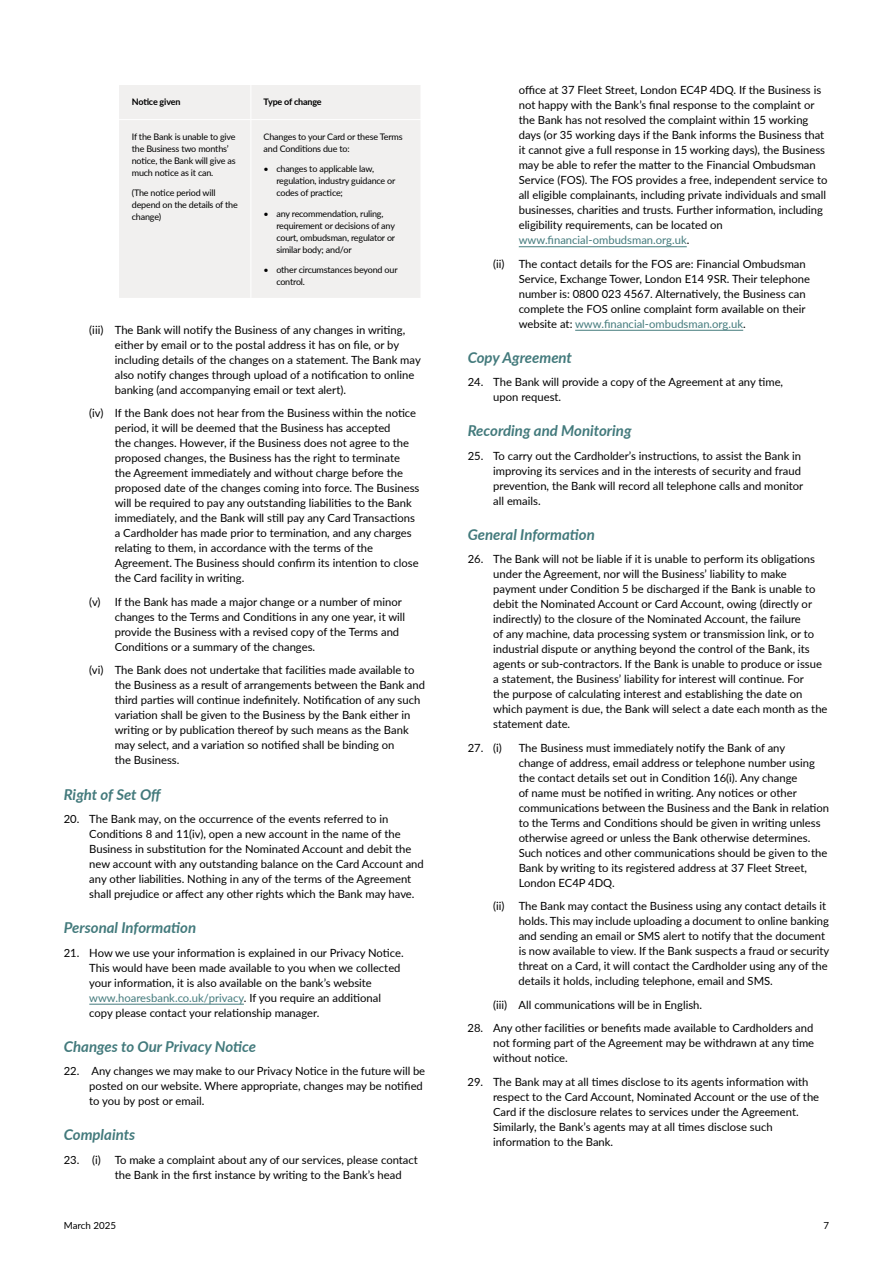
<style>
.page{position:relative;width:893px;height:1263px;background:#fff}
.page>*{position:absolute;margin:0;border:0;box-sizing:border-box;transform-origin:0 0}
.t1{font:italic 700 15px "Lato";color:#437a7c}
.t2{font:11.25px/15px "Lato";color:#000}
.t3{font:9.75px "Lato";color:#000}
.t4{font:9px/12px "Lato";letter-spacing:-.02em;color:#000}
.t5{font:700 9px "Lato";letter-spacing:-.02em;color:#000}
.s1{color:#437a7c}
</style>
<div class="page">
<hr style="left:89px;top:1004px;width:155px;height:1px;background:#437a7c">
<div style="left:119px;top:85px;width:301px;height:213px;background:#f1f0ef"></div>
<hr style="left:250px;top:85px;width:1px;height:34px;background:#fff">
<hr style="left:119px;top:119px;width:132px;height:1px;background:#fff">
<hr style="left:251px;top:119px;width:170px;height:1px;background:#fff">
<hr style="left:250px;top:120px;width:1px;height:178px;background:#fff">
<hr style="left:519px;top:246px;width:168px;height:1px;background:#437a7c">
<hr style="left:575px;top:330px;width:168px;height:1px;background:#437a7c">
<p class="t5" style="left:132px;top:95px;width:50px">Notice given</p>
<p class="t5" style="left:264px;top:95px;width:59px">Type of change</p>
<p class="t4" style="left:132px;top:130px;width:105px">If the Bank is unable to give the Business two months’ notice, the Bank will give as much notice as it can.</p>
<p class="t4" style="left:132px;top:186px;width:108px">(The notice period will depend on the details of the change)</p>
<p class="t4" style="left:264px;top:130px;width:141px">Changes to your Card or these Terms and Conditions due to:</p>
<p class="t4" style="left:276px;top:162px;width:121px;text-indent:-13px">• changes to applicable law, regulation, industry guidance or codes of practice;</p>
<p class="t4" style="left:276px;top:207px;width:120px;text-indent:-13px">• any recommendation, ruling, requirement or decisions of any court, ombudsman, regulator or similar body; and/or</p>
<p class="t4" style="left:276px;top:263px;width:123px;text-indent:-13px">• other circumstances beyond our control.</p>
<p class="t2" style="left:115px;top:322px;width:307px;text-indent:-26px">(iii) The Bank will notify the Business of any changes in writing, either by email or to the postal address it has on file, or by including details of the changes on a statement. The Bank may also notify changes through upload of a notification to online banking (and accompanying email or text alert).</p>
<p class="t2" style="left:115px;top:405px;width:306px;text-indent:-25px">(iv) If the Bank does not hear from the Business within the notice period, it will be deemed that the Business has accepted<br>the changes. However, if the Business does not agree to the proposed changes, the Business has the right to terminate<br>the Agreement immediately and without charge before the proposed date of the changes coming into force. The Business will be required to pay any outstanding liabilities to the Bank immediately, and the Bank will still pay any Card Transactions a Cardholder has made prior to termination, and any charges relating to them, in accordance with the terms of the Agreement. The Business should confirm its intention to close the Card facility in writing.</p>
<p class="t2" style="left:115px;top:594px;width:292px;text-indent:-25px">(v) If the Bank has made a major change or a number of minor changes to the Terms and Conditions in any one year, it will provide the Business with a revised copy of the Terms and Conditions or a summary of the changes.</p>
<p class="t2" style="left:115px;top:662px;width:312px;text-indent:-25px">(vi) The Bank does not undertake that facilities made available to the Business as a result of arrangements between the Bank and third parties will continue indefinitely. Notification of any such variation shall be given to the Business by the Bank either in writing or by publication thereof by such means as the Bank may select, and a variation so notified shall be binding on<br>the Business.</p>
<h1 class="t1" style="left:64px;top:783px;width:99px">Right of Set Off</h1>
<p class="t2" style="left:89px;top:811px;width:336px;text-indent:-25px">20. The Bank may, on the occurrence of the events referred to in Conditions 8 and 11(iv), open a new account in the name of the Business in substitution for the Nominated Account and debit the new account with any outstanding balance on the Card Account and any other liabilities. Nothing in any of the terms of the Agreement shall prejudice or affect any other rights which the Bank may have.</p>
<h1 class="t1" style="left:64px;top:916px;width:134px">Personal Information</h1>
<p class="t2" style="left:89px;top:944px;width:316px;text-indent:-25px">21. How we use your information is explained in our Privacy Notice.<br>This would have been made available to you when we collected your information, it is also available on the bank’s website <span class="s1">www.hoaresbank.co.uk/privacy</span>. If you require an additional copy please contact your relationship manager.</p>
<h1 class="t1" style="left:64px;top:1035px;width:194px">Changes to Our Privacy Notice</h1>
<p class="t2" style="left:89px;top:1063px;width:337px;text-indent:-26px">22. Any changes we may make to our Privacy Notice in the future will be posted on our website. Where appropriate, changes may be notified to you by post or email.</p>
<h1 class="t1" style="left:64px;top:1123px;width:73px">Complaints</h1>
<p class="t2" style="left:115px;top:1151px;width:305px;text-indent:-51px">23. (i) To make a complaint about any of our services, please contact the Bank in the first instance by writing to the Bank’s head</p>
<p class="t2" style="left:519px;top:82px;width:310px">office at 37 Fleet Street, London EC4P 4DQ. If the Business is not happy with the Bank’s final response to the complaint or the Bank has not resolved the complaint within 15 working days (or 35 working days if the Bank informs the Business that it cannot give a full response in 15 working days), the Business may be able to refer the matter to the Financial Ombudsman Service (FOS). The FOS provides a free, independent service to all eligible complainants, including private individuals and small businesses, charities and trusts. Further information, including eligibility requirements, can be located on <span class="s1">www.financial-ombudsman.org.uk</span>.</p>
<p class="t2" style="left:493px;top:255px;width:13px">(ii)</p>
<p class="t2" style="left:519px;top:255px;width:293px">The contact details for the FOS are: Financial Ombudsman Service, Exchange Tower, London E14 9SR. Their telephone number is: 0800 023 4567. Alternatively, the Business can complete the FOS online complaint form available on their website at: <span class="s1">www.financial-ombudsman.org.uk</span>.</p>
<h1 class="t1" style="left:468px;top:346px;width:106px">Copy Agreement</h1>
<p class="t2" style="left:493px;top:374px;width:291px;text-indent:-26px">24. The Bank will provide a copy of the Agreement at any time, upon request.</p>
<h1 class="t1" style="left:468px;top:420px;width:165px">Recording and Monitoring</h1>
<p class="t2" style="left:493px;top:448px;width:312px;text-indent:-26px">25. To carry out the Cardholder’s instructions, to assist the Bank in improving its services and in the interests of security and fraud prevention, the Bank will record all telephone calls and monitor all emails.</p>
<h1 class="t1" style="left:468px;top:523px;width:129px">General Information</h1>
<p class="t2" style="left:493px;top:551px;width:336px;text-indent:-25px">26. The Bank will not be liable if it is unable to perform its obligations under the Agreement, nor will the Business’ liability to make payment under Condition 5 be discharged if the Bank is unable to debit the Nominated Account or Card Account, owing (directly or indirectly) to the closure of the Nominated Account, the failure<br>of any machine, data processing system or transmission link, or to industrial dispute or anything beyond the control of the Bank, its agents or sub-contractors. If the Bank is unable to produce or issue a statement, the Business’ liability for interest will continue. For<br>the purpose of calculating interest and establishing the date on which payment is due, the Bank will select a date each month as the statement date.</p>
<p class="t2" style="left:468px;top:740px;width:36px">27. (i)</p>
<p class="t2" style="left:519px;top:740px;width:312px">The Business must immediately notify the Bank of any<br>change of address, email address or telephone number using the contact details set out in Condition 16(i). Any change<br>of name must be notified in writing. Any notices or other communications between the Business and the Bank in relation to the Terms and Conditions should be given in writing unless otherwise agreed or unless the Bank otherwise determines.<br>Such notices and other communications should be given to the Bank by writing to its registered address at 37 Fleet Street, London EC4P 4DQ.</p>
<p class="t2" style="left:493px;top:898px;width:13px">(ii)</p>
<p class="t2" style="left:519px;top:898px;width:312px">The Bank may contact the Business using any contact details it holds. This may include uploading a document to online banking and sending an email or SMS alert to notify that the document is now available to view. If the Bank suspects a fraud or security threat on a Card, it will contact the Cardholder using any of the details it holds, including telephone, email and SMS.</p>
<p class="t2" style="left:493px;top:996px;width:211px">(iii) All communications will be in English.</p>
<p class="t2" style="left:493px;top:1020px;width:323px;text-align:justify;text-indent:-26px">28. Any other facilities or benefits made available to Cardholders and not forming part of the Agreement may be withdrawn at any time without notice.</p>
<p class="t2" style="left:493px;top:1073px;width:328px;text-indent:-26px">29. The Bank may at all times disclose to its agents information with respect to the Card Account, Nominated Account or the use of the Card if the disclosure relates to services under the Agreement.<br>Similarly, the Bank’s agents may at all times disclose such information to the Bank.</p>
<p class="t3" style="left:64px;top:1218px;width:54px">March 2025</p>
<p class="t3" style="left:823px;top:1218px;width:7px">7</p>
</div>
